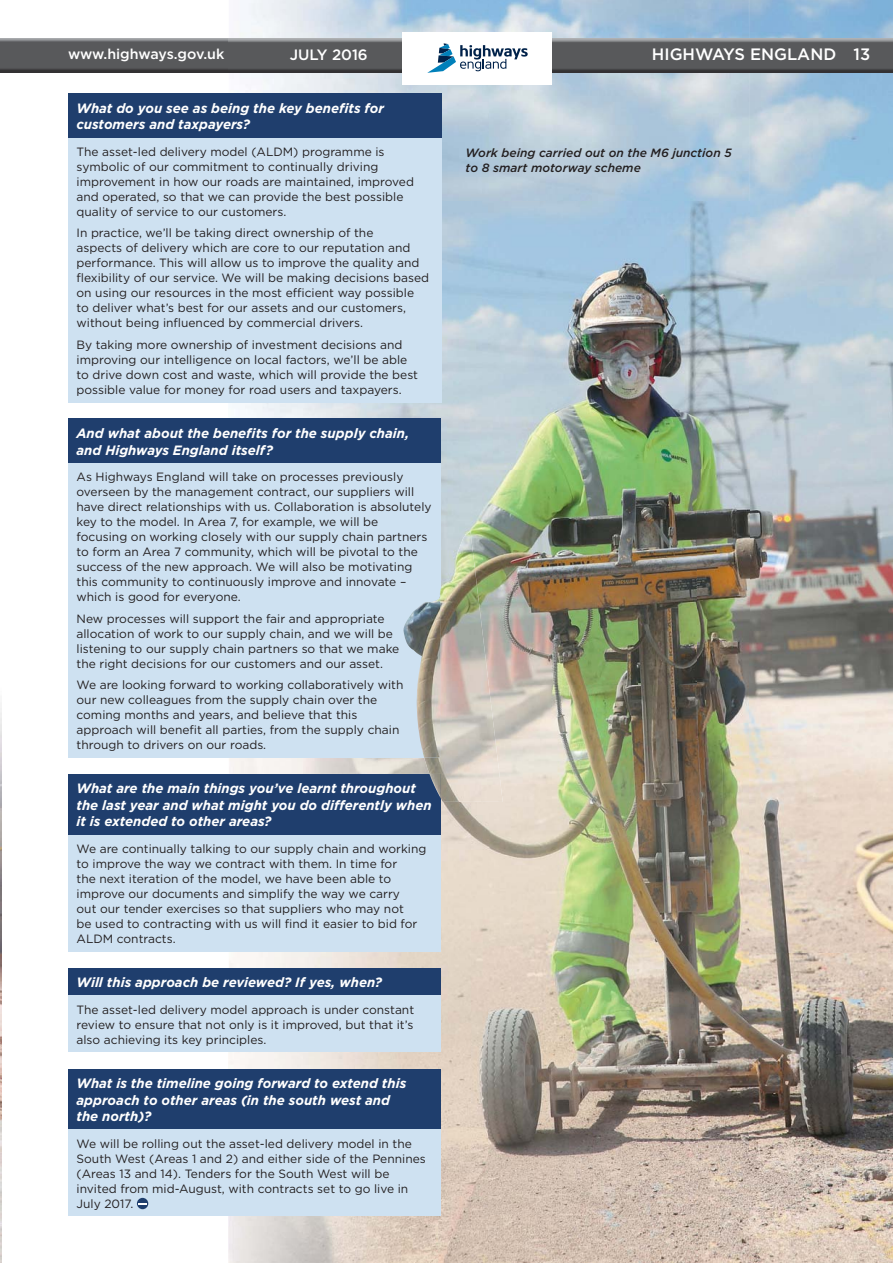
<style>
.page{position:relative;width:893px;height:1263px;background:#fff}
.page>*{position:absolute;margin:0;border:0;box-sizing:border-box;transform-origin:0 0}
.t1{font:500 16.5px "Gotham";color:#fff}
.t2{font:500 15px "Gotham";color:#fff}
.t3{font:500 14.25px "Gotham";letter-spacing:-.01em;color:#fff}
.t4{font:italic 700 13.5px/16.5px "Gotham";color:#fff}
.t5{font:12px/15px "Gotham";color:#231f20}
.t6{font:italic 500 12px/15px "Gotham";color:#231f20}
</style>
<div class="page">
<img style="left:0;top:703px;width:1px;height:559px">
<img style="left:229px;top:0;width:520px;height:470px">
<img style="left:749px;top:0;width:144px;height:1263px">
<img style="left:440px;top:470px;width:257px;height:215px">
<img style="left:697px;top:470px;width:53px;height:793px">
<img style="left:489px;top:685px;width:209px;height:578px">
<img style="left:229px;top:757px;width:208px;height:506px">
<img style="left:437px;top:802px;width:52px;height:461px">
<img style="left:0;top:38px;width:893px;height:35px">
<div style="left:403px;top:32px;width:149px;height:52px;background:#fff"></div>
<svg style="left:427px;top:43px;width:101px;height:30px"></svg>
<div style="left:68px;top:94px;width:373px;height:44px;background:#1f3e6d"></div>
<div style="left:68px;top:138px;width:373px;height:264px;background:#cee1f1"></div>
<div style="left:68px;top:419px;width:372px;height:44px;background:#1f3e6d"></div>
<div style="left:68px;top:463px;width:372px;height:294px;background:#cee1f1"></div>
<div style="left:68px;top:774px;width:372px;height:61px;background:#1f3e6d"></div>
<div style="left:68px;top:835px;width:372px;height:116px;background:#cee1f1"></div>
<div style="left:68px;top:1069px;width:372px;height:60px;background:#1f3e6d"></div>
<div style="left:68px;top:1129px;width:372px;height:87px;background:#cee1f1"></div>
<svg style="left:137px;top:1198px;width:11px;height:11px"></svg>
<div style="left:68px;top:968px;width:372px;height:28px;background:#1f3e6d"></div>
<div style="left:68px;top:996px;width:372px;height:56px;background:#cee1f1"></div>
<img style="left:424px;top:531px;width:79px;height:271px">
<img style="left:403px;top:592px;width:37px;height:165px">
<img style="left:429px;top:774px;width:11px;height:23px">
<p class="t3" style="left:68px;top:46px;width:158px">www.highways.gov.uk</p>
<p class="t2" style="left:290px;top:45px;width:80px">JULY 2016</p>
<h1 class="t1" style="left:652px;top:45px;width:220px">HIGHWAYS ENGLAND 13</h1>
<p class="t4" style="left:77px;top:100px;width:309px">What do you see as being the key benefits for customers and taxpayers?</p>
<p class="t5" style="left:77px;top:144px;width:339px">The asset-led delivery model (ALDM) programme is symbolic of our commitment to continually driving improvement in how our roads are maintained, improved and operated, so that we can provide the best possible quality of service to our customers.</p>
<p class="t5" style="left:77px;top:226px;width:354px">In practice, we’ll be taking direct ownership of the<br>aspects of delivery which are core to our reputation and performance. This will allow us to improve the quality and flexibility of our service. We will be making decisions based on using our resources in the most efficient way possible to deliver what’s best for our assets and our customers, without being influenced by commercial drivers.</p>
<p class="t5" style="left:77px;top:337px;width:343px">By taking more ownership of investment decisions and improving our intelligence on local factors, we’ll be able to drive down cost and waste, which will provide the best possible value for money for road users and taxpayers.</p>
<p class="t4" style="left:77px;top:425px;width:334px">And what about the benefits for the supply chain, and Highways England itself?</p>
<p class="t5" style="left:77px;top:469px;width:357px">As Highways England will take on processes previously overseen by the management contract, our suppliers will have direct relationships with us. Collaboration is absolutely key to the model. In Area 7, for example, we will be focusing on working closely with our supply chain partners to form an Area 7 community, which will be pivotal to the success of the new approach. We will also be motivating this community to continuously improve and innovate – which is good for everyone.</p>
<p class="t5" style="left:77px;top:611px;width:324px">New processes will support the fair and appropriate allocation of work to our supply chain, and we will be listening to our supply chain partners so that we make the right decisions for our customers and our asset.</p>
<p class="t5" style="left:77px;top:677px;width:328px">We are looking forward to working collaboratively with our new colleagues from the supply chain over the coming months and years, and believe that this approach will benefit all parties, from the supply chain through to drivers on our roads.</p>
<p class="t4" style="left:77px;top:780px;width:357px">What are the main things you’ve learnt throughout the last year and what might you do differently when it is extended to other areas?</p>
<p class="t5" style="left:77px;top:841px;width:351px">We are continually talking to our supply chain and working to improve the way we contract with them. In time for<br>the next iteration of the model, we have been able to improve our documents and simplify the way we carry<br>out our tender exercises so that suppliers who may not<br>be used to contracting with us will find it easier to bid for ALDM contracts.</p>
<p class="t4" style="left:77px;top:974px;width:307px">Will this approach be reviewed? If yes, when?</p>
<p class="t5" style="left:77px;top:1002px;width:339px;text-align:justify">The asset-led delivery model approach is under constant review to ensure that not only is it improved, but that it’s also achieving its key principles.</p>
<p class="t4" style="left:77px;top:1075px;width:331px">What is the timeline going forward to extend this approach to other areas (in the south west and the north)?</p>
<p class="t5" style="left:77px;top:1136px;width:351px">We will be rolling out the asset-led delivery model in the South West (Areas 1 and 2) and either side of the Pennines (Areas 13 and 14). Tenders for the South West will be invited from mid-August, with contracts set to go live in July 2017.</p>
<p class="t6" style="left:466px;top:145px;width:268px">Work being carried out on the M6 junction 5 to 8 smart motorway scheme</p>
</div>
